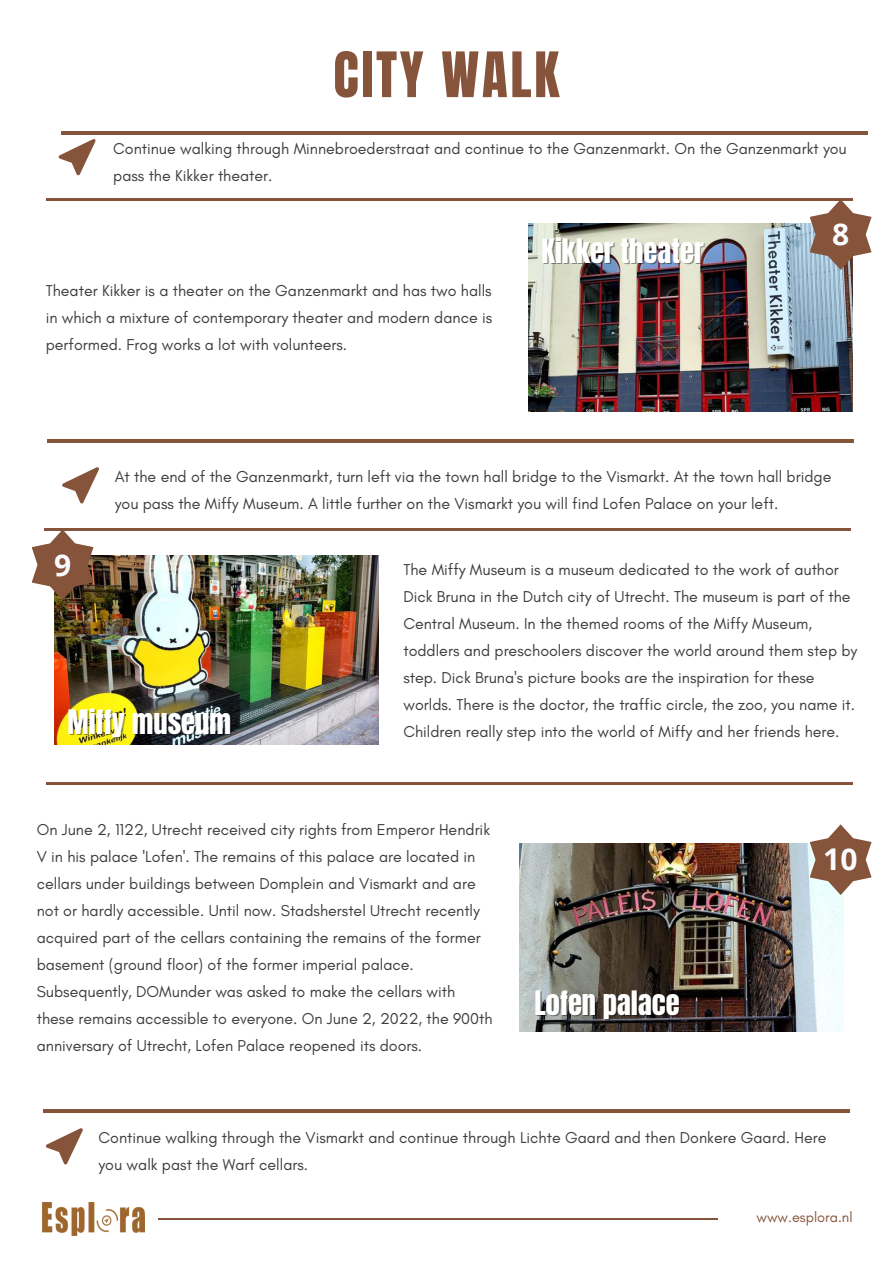
<style>
.page{position:relative;width:893px;height:1264px;background:#fff}
.page>*{position:absolute;margin:0;border:0;box-sizing:border-box;transform-origin:0 0}
.t1{font:53.25px "Anton";letter-spacing:.05em;color:#86533b}
.t2{font:700 30px "Open Sans";color:#f9fafd}
.t3{font:28.5px "Anton";color:#fff}
.t4{font:16.05px/27px "Glacial Indifference";color:#3d3d3d}
.t5{font:14.55px "Glacial Indifference";color:#86533b}
</style>
<div class="page">
<hr style="left:158px;top:1218px;width:559px;height:1px;background:#86533b">
<hr style="left:46px;top:198px;width:806px;height:2px;background:#86533b">
<hr style="left:47px;top:440px;width:807px;height:2px;background:#86533b">
<hr style="left:46px;top:782px;width:806px;height:2px;background:#86533b">
<img style="left:528px;top:223px;width:324px;height:189px">
<img style="left:54px;top:555px;width:324px;height:189px">
<img style="left:43px;top:1202px;width:101px;height:33px">
<svg style="left:809px;top:199px;width:62px;height:71px"></svg>
<hr style="left:44px;top:528px;width:807px;height:2px;background:#86533b">
<svg style="left:32px;top:530px;width:61px;height:70px"></svg>
<svg style="left:59px;top:139px;width:37px;height:36px"></svg>
<svg style="left:62px;top:467px;width:37px;height:36px"></svg>
<svg style="left:46px;top:1128px;width:37px;height:36px"></svg>
<hr style="left:61px;top:132px;width:806px;height:2px;background:#86533b">
<img style="left:519px;top:843px;width:324px;height:188px">
<svg style="left:809px;top:824px;width:62px;height:71px"></svg>
<hr style="left:43px;top:1109px;width:806px;height:3px;background:#86533b">
<h1 class="t1" style="left:333px;top:36px;width:227px">CITY WALK</h1>
<p class="t4" style="left:113px;top:135px;width:735px">Continue walking through Minnebroederstraat and continue to the Ganzenmarkt. On the Ganzenmarkt you pass the Kikker theater.</p>
<h2 class="t2" style="left:832px;top:213px;width:19px">8</h2>
<h3 class="t3" style="left:541px;top:230px;width:164px">Kikker theater</h3>
<p class="t4" style="left:46px;top:277px;width:448px;text-align:justify">Theater Kikker is a theater on the Ganzenmarkt and has two halls in which a mixture of contemporary theater and modern dance is performed. Frog works a lot with volunteers.</p>
<p class="t4" style="left:115px;top:462px;width:718px">At the end of the Ganzenmarkt, turn left via the town hall bridge to the Vismarkt. At the town hall bridge you pass the Miffy Museum. A little further on the Vismarkt you will find Lofen Palace on your left.</p>
<h2 class="t2" style="left:54px;top:543px;width:19px">9</h2>
<h3 class="t3" style="left:68px;top:701px;width:165px">Miffy museum</h3>
<p class="t4" style="left:403px;top:555px;width:455px">The Miffy Museum is a museum dedicated to the work of author Dick Bruna in the Dutch city of Utrecht. The museum is part of the Central Museum. In the themed rooms of the Miffy Museum, toddlers and preschoolers discover the world around them step by step. Dick Bruna's picture books are the inspiration for these worlds. There is the doctor, the traffic circle, the zoo, you name it.</p>
<p class="t4" style="left:403px;top:717px;width:437px">Children really step into the world of Miffy and her friends here.</p>
<p class="t4" style="left:37px;top:816px;width:457px">On June 2, 1122, Utrecht received city rights from Emperor Hendrik V in his palace 'Lofen'. The remains of this palace are located in cellars under buildings between Domplein and Vismarkt and are not or hardly accessible. Until now. Stadsherstel Utrecht recently acquired part of the cellars containing the remains of the former basement (ground floor) of the former imperial palace.<br>Subsequently, DOMunder was asked to make the cellars with these remains accessible to everyone. On June 2, 2022, the 900th anniversary of Utrecht, Lofen Palace reopened its doors.</p>
<h3 class="t3" style="left:534px;top:982px;width:147px">Lofen palace</h3>
<h2 class="t2" style="left:823px;top:838px;width:36px">10</h2>
<p class="t4" style="left:98px;top:1123px;width:729px">Continue walking through the Vismarkt and continue through Lichte Gaard and then Donkere Gaard. Here you walk past the Warf cellars.</p>
<p class="t5" style="left:756px;top:1208px;width:97px">www.esplora.nl</p>
</div>
